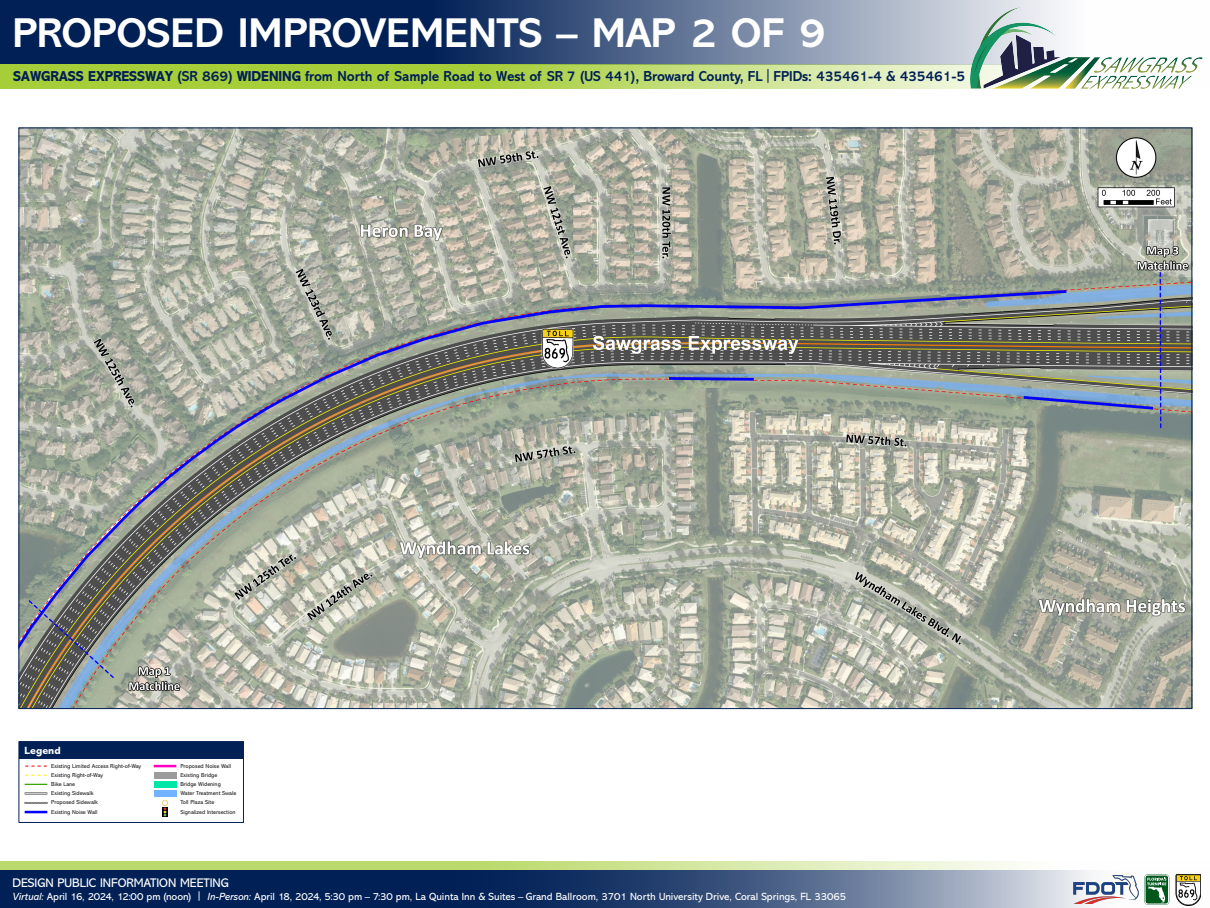
<style>
.page{position:relative;width:1210px;height:908px;background:#fff}
.page>*{position:absolute;margin:0;border:0;box-sizing:border-box;transform-origin:0 0}
.t1{font:700 42px "Abadi MT Pro";letter-spacing:-.005em;color:#fff}
.t2{font:700 14.56px "Abadi MT Pro";letter-spacing:-.005em;color:#002056;scale:.94 1}
.t3{font:12.6px "Abadi MT Pro";color:#fff}
.t4{font:10.5px "Abadi MT Pro";color:#fff}
.t5{font:800 10.5px "Abadi MT Pro";color:#fff}
.t6{font:5.77px/9.1px "Abadi MT Pro";letter-spacing:-.005em;color:#231f20}
.s1{font-weight:800}
.s2{font-style:italic}
.s3{font-size:11.2px}
</style>
<div class="page">
<svg style="left:0;top:0;width:1203px;height:64px;background:#3e567f"></svg>
<svg style="left:0;top:64px;width:970px;height:24px;background:#b7d761"></svg>
<svg style="left:0;top:869px;width:1194px;height:38px;background:#39527a"></svg>
<img style="left:1071px;top:872px;width:69px;height:34px">
<div style="left:1144px;top:874px;width:25px;height:30px;background:#00571c;border-radius:4px"></div>
<div style="left:1144px;top:874px;width:24px;height:29px;border:1px solid #fff;border-radius:3px"></div>
<svg style="left:1147px;top:877px;width:19px;height:26px"></svg>
<svg style="left:1176px;top:874px;width:25px;height:31px"></svg>
<img style="left:970px;top:7px;width:232px;height:81px">
<img style="left:18px;top:127px;width:1175px;height:583px">
<svg style="left:0;top:861px;width:1022px;height:8px;background:#cce28f"></svg>
<div style="left:19px;top:741px;width:225px;height:17px;background:#002056"></div>
<svg style="left:25px;top:783px;width:22px;height:1px"></svg>
<hr style="left:25px;top:810px;width:22px;height:3px;background:#00f">
<hr style="left:154px;top:764px;width:22px;height:3px;background:#ff00c5">
<svg style="left:26px;top:765px;width:20px;height:1px"></svg>
<svg style="left:26px;top:774px;width:20px;height:1px"></svg>
<div style="left:154px;top:771px;width:22px;height:7px;background:#9c9c9c"></div>
<div style="left:154px;top:781px;width:22px;height:6px;background:#00e6a7"></div>
<div style="left:154px;top:790px;width:22px;height:6px;background:#73b2ff"></div>
<svg style="left:162px;top:799px;width:6px;height:17px"></svg>
<hr style="left:25px;top:801px;width:22px;height:2px;background:#231f20">
<svg style="left:25px;top:802px;width:22px;height:1px"></svg>
<hr style="left:25px;top:792px;width:22px;height:2px;background:#231f20">
<svg style="left:25px;top:792px;width:22px;height:1px"></svg>
<h1 class="t1" style="left:13px;top:8px;width:814px">PROPOSED IMPROVEMENTS – MAP 2 OF 9</h1>
<h2 class="t2" style="left:13px;top:68px;width:1014px"><span class="s1">SAWGRASS EXPRESSWAY</span> (SR 869) <span class="s1">WIDENING</span> from North of Sample Road to West of SR 7 (US 441), Broward County, FL|FPIDs: 435461-4 &amp; 435461-5</h2>
<h3 class="t5" style="left:25px;top:744px;width:38px">Legend</h3>
<p class="t6" style="left:51px;top:761px;width:91px">Existing Limited Access Right-of-Way<br>Existing Right-of-Way<br>Bike Lane<br>Existing Sidewalk<br>Proposed Sidewalk<br>Existing Noise Wall</p>
<p class="t6" style="left:180px;top:761px;width:57px">Proposed Noise Wall<br>Existing Bridge<br>Bridge Widening<br>Water Treatment Swale<br>Toll Plaza Site<br>Signalized Intersection</p>
<h3 class="t3" style="left:13px;top:875px;width:217px">DESIGN PUBLIC INFORMATION MEETING</h3>
<h3 class="t4" style="left:13px;top:890px;width:835px"><span class="s2">Virtual:</span> April 16, 2024, 12:00 pm (noon) <span class="s3">|</span> <span class="s2">In-Person:</span> April 18, 2024, 5:30 pm – 7:30 pm, La Quinta Inn &amp; Suites – Grand Ballroom, 3701 North University Drive, Coral Springs, FL 33065</h3>
</div>
